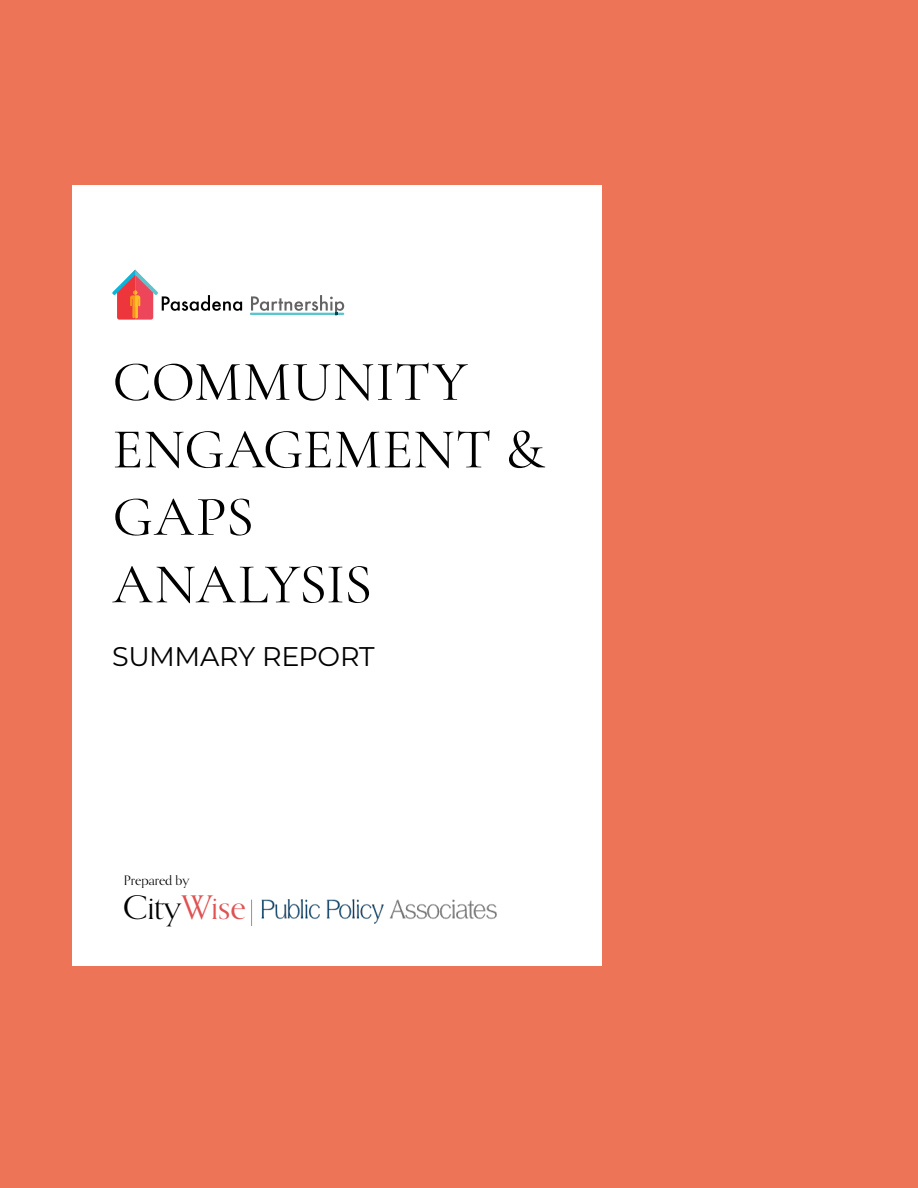
<style>
.page{position:relative;width:918px;height:1188px;background:#ed7457}
.page>*{position:absolute;margin:0;border:0;box-sizing:border-box;transform-origin:0 0}
.t1{font:57px/67.5px "Cormorant Garamond";letter-spacing:.005em;color:#000}
.t2{font:32.55px "Orpheus Pro";color:#000;scale:1.04 1}
.t3{font:27px "Montserrat";letter-spacing:-.015em;color:#000}
.t4{font:13.05px "Orpheus Pro";color:#000;scale:1.04 1}
.s1{color:#e05252}
</style>
<div class="page">
<div style="left:72px;top:186px;width:529px;height:780px;background:#fff"></div>
<hr style="left:250px;top:313px;width:94px;height:2px;background:#5cc4cc">
<svg style="left:251px;top:295px;width:93px;height:20px"></svg>
<svg style="left:112px;top:270px;width:130px;height:50px"></svg>
<img style="left:261px;top:899px;width:235px;height:25px">
<p class="t1" style="left:113px;top:348px;width:434px">COMMUNITY<br>ENGAGEMENT &amp;<br>GAPS<br>ANALYSIS</p>
<p class="t3" style="left:112px;top:637px;width:264px">SUMMARY REPORT</p>
<p class="t4" style="left:124px;top:872px;width:65px">Prepared by</p>
<p class="t2" style="left:123px;top:888px;width:120px">City<span class="s1">Wise</span></p>
</div>
